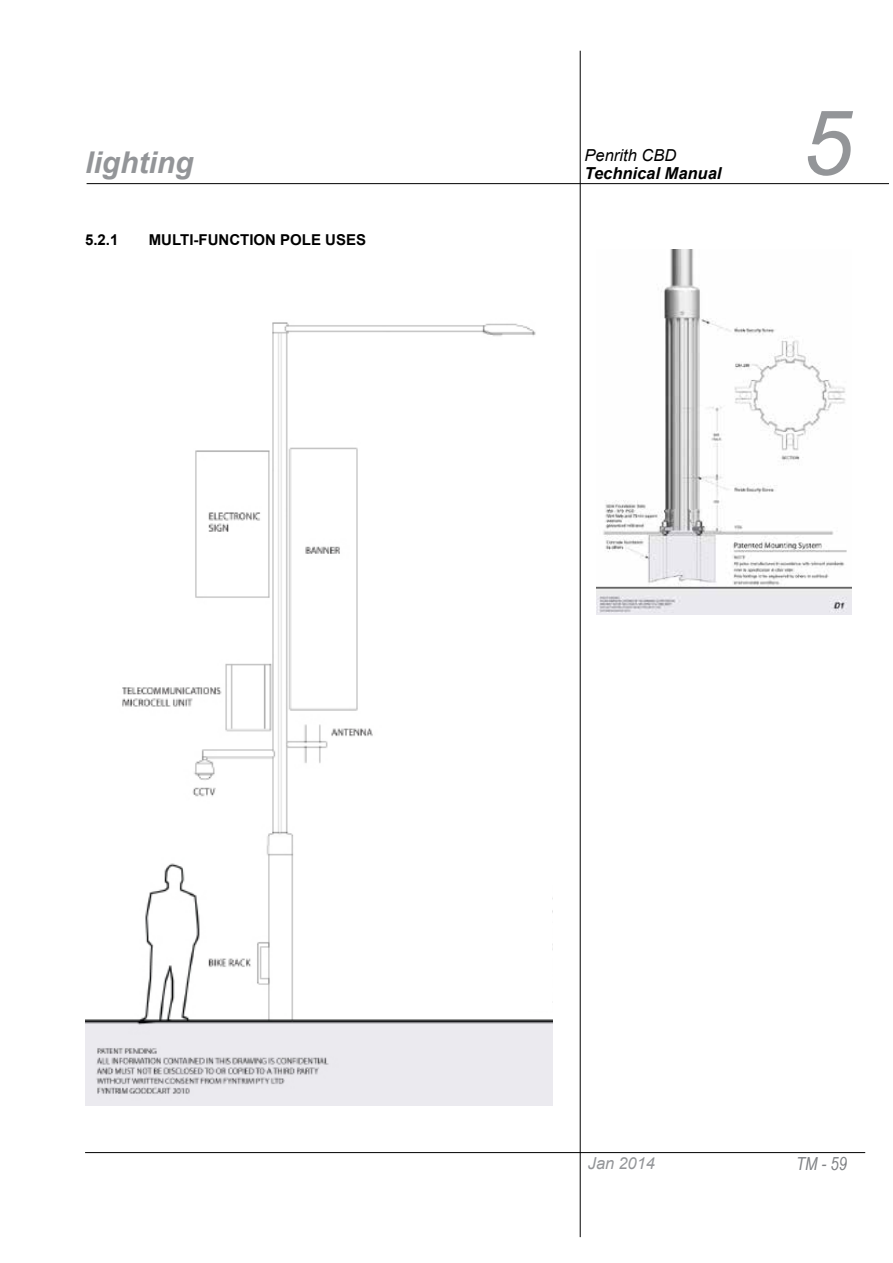
<style>
.page{position:relative;width:893px;height:1263px;background:#fff}
.page>*{position:absolute;margin:0;border:0;box-sizing:border-box;transform-origin:0 0}
.t1{font:italic 90px "Arial";color:#939598}
.t2{font:italic 700 30px "Arial";color:#939598}
.t3{font:italic 18px "Arial Narrow";color:#808285}
.t4{font:italic 700 16.5px "Arial";color:#000}
.t5{font:italic 16.5px "Arial";color:#000}
.t6{font:italic 16.5px "Arial";color:#939598}
.t7{font:700 15px "Arial";color:#000}
</style>
<div class="page">
<hr style="left:87px;top:183px;width:802px;height:1px;background:#000">
<hr style="left:580px;top:51px;width:1px;height:1186px;background:#000">
<hr style="left:85px;top:1152px;width:780px;height:1px;background:#000">
<img style="left:597px;top:249px;width:255px;height:365px">
<img style="left:85px;top:322px;width:468px;height:784px">
<div style="left:510px;top:873px;width:43px;height:138px;background:#fff"></div>
<h2 class="t2" style="left:85px;top:143px;width:110px">lighting</h2>
<p class="t5" style="left:585px;top:145px;width:93px">Penrith CBD</p>
<p class="t4" style="left:585px;top:162px;width:138px">Technical Manual</p>
<p class="t7" style="left:85px;top:230px;width:35px">5.2.1</p>
<p class="t7" style="left:149px;top:230px;width:219px">MULTI-FUNCTION POLE USES</p>
<h1 class="t1" style="left:802px;top:85px;width:52px">5</h1>
<p class="t6" style="left:588px;top:1152px;width:69px">Jan 2014</p>
<p class="t3" style="left:796px;top:1151px;width:52px">TM - 59</p>
</div>
